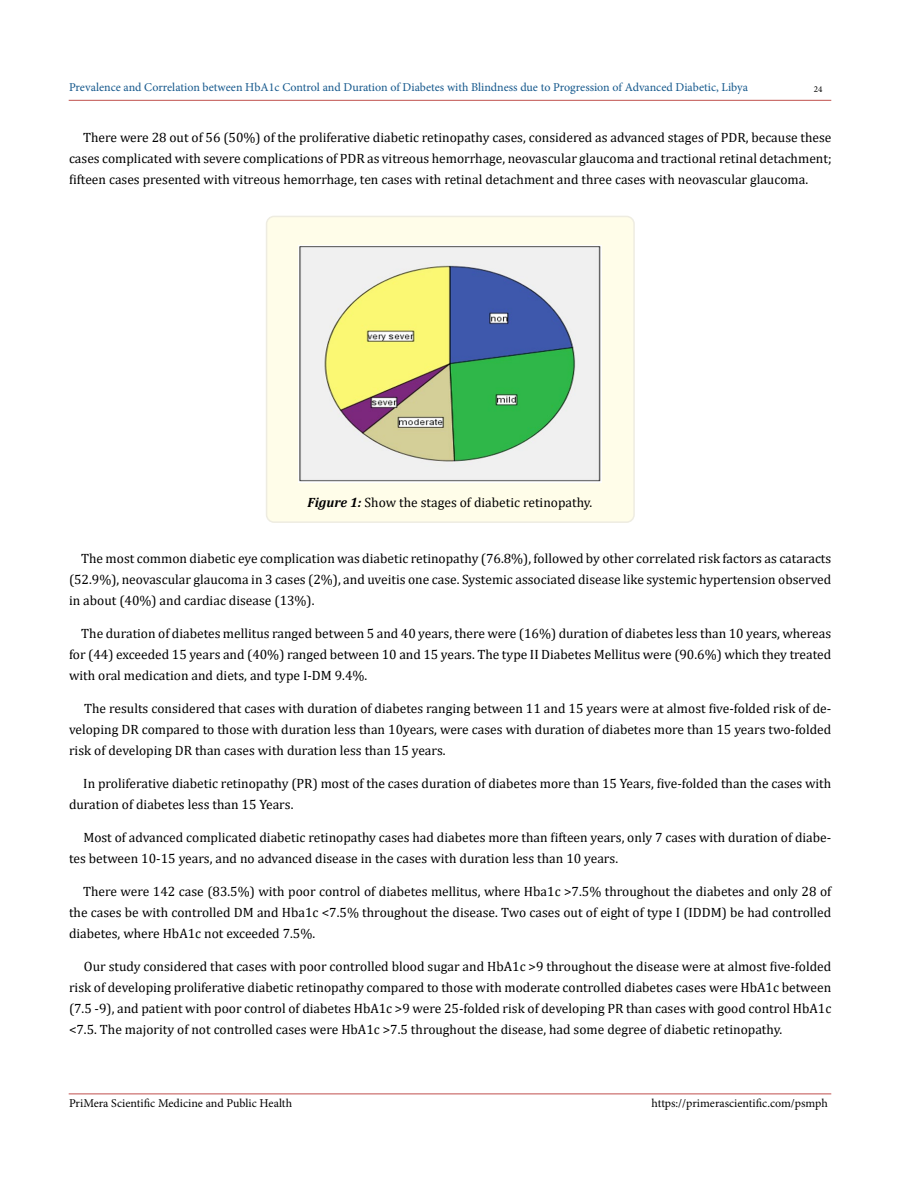
<style>
.page{position:relative;width:900px;height:1188px;background:#fff}
.page>*{position:absolute;margin:0;border:0;box-sizing:border-box;transform-origin:0 0}
.t1{font:13.5px/21px "Cambria";color:#000;text-align:justify}
.t2{font:12px "Minion Pro";color:#15588c}
.t3{font:12px "Minion Pro";color:#000}
.t4{font:9px "Minion Pro";color:#000}
.s1{font-weight:700;font-style:italic}
</style>
<div class="page">
<hr style="left:69px;top:100px;width:762px;height:1px;background:#c0504d">
<hr style="left:69px;top:1094px;width:762px;height:1px;background:#c0504d">
<div style="left:267px;top:216px;width:367px;height:306px;background:#fffde9;border-radius:8px"></div>
<div style="left:266px;top:216px;width:369px;height:307px;border:2px solid #eeece1;border-radius:8px"></div>
<img style="left:299px;top:246px;width:302px;height:237px">
<p class="t2" style="left:69px;top:79px;width:680px">Prevalence and Correlation between HbA1c Control and Duration of Diabetes with Blindness due to Progression of Advanced Diabetic, Libya</p>
<p class="t4" style="left:814px;top:83px;width:10px">24</p>
<p class="t1" style="left:69px;top:127px;width:764px;text-indent:14px">There were 28 out of 56 (50%) of the proliferative diabetic retinopathy cases, considered as advanced stages of PDR, because these cases complicated with severe complications of PDR as vitreous hemorrhage, neovascular glaucoma and tractional retinal detachment; fifteen cases presented with vitreous hemorrhage, ten cases with retinal detachment and three cases with neovascular glaucoma.</p>
<p class="t1" style="left:308px;top:492px;width:286px"><span class="s1">Figure 1:</span> Show the stages of diabetic retinopathy.</p>
<p class="t1" style="left:69px;top:547px;width:764px;text-indent:12px">The most common diabetic eye complication was diabetic retinopathy (76.8%), followed by other correlated risk factors as cataracts (52.9%), neovascular glaucoma in 3 cases (2%), and uveitis one case. Systemic associated disease like systemic hypertension observed in about (40%) and cardiac disease (13%).</p>
<p class="t1" style="left:69px;top:622px;width:764px;text-indent:12px">The duration of diabetes mellitus ranged between 5 and 40 years, there were (16%) duration of diabetes less than 10 years, whereas for (44) exceeded 15 years and (40%) ranged between 10 and 15 years. The type II Diabetes Mellitus were (90.6%) which they treated with oral medication and diets, and type I-DM 9.4%.</p>
<p class="t1" style="left:69px;top:697px;width:764px;text-indent:15px">The results considered that cases with duration of diabetes ranging between 11 and 15 years were at almost five-folded risk of de&shy;veloping DR compared to those with duration less than 10years, were cases with duration of diabetes more than 15 years two-folded risk of developing DR than cases with duration less than 15 years.</p>
<p class="t1" style="left:69px;top:772px;width:764px;text-indent:14px">In proliferative diabetic retinopathy (PR) most of the cases duration of diabetes more than 15 Years, five-folded than the cases with duration of diabetes less than 15 Years.</p>
<p class="t1" style="left:69px;top:826px;width:764px;text-indent:14px">Most of advanced complicated diabetic retinopathy cases had diabetes more than fifteen years, only 7 cases with duration of diabe&shy;tes between 10-15 years, and no advanced disease in the cases with duration less than 10 years.</p>
<p class="t1" style="left:69px;top:880px;width:764px;text-indent:14px">There were 142 case (83.5%) with poor control of diabetes mellitus, where Hba1c &gt;7.5% throughout the diabetes and only 28 of the cases be with controlled DM and Hba1c &lt;7.5% throughout the disease. Two cases out of eight of type I (IDDM) be had controlled diabetes, where HbA1c not exceeded 7.5%.</p>
<p class="t1" style="left:69px;top:955px;width:764px;text-indent:15px">Our study considered that cases with poor controlled blood sugar and HbA1c &gt;9 throughout the disease were at almost five-folded risk of developing proliferative diabetic retinopathy compared to those with moderate controlled diabetes cases were HbA1c between (7.5 -9), and patient with poor control of diabetes HbA1c &gt;9 were 25-folded risk of developing PR than cases with good control HbA1c &lt;7.5. The majority of not controlled cases were HbA1c &gt;7.5 throughout the disease, had some degree of diabetic retinopathy.</p>
<p class="t3" style="left:69px;top:1095px;width:225px">PriMera Scientific Medicine and Public Health</p>
<p class="t3" style="left:652px;top:1095px;width:178px">https://primerascientific.com/psmph</p>
</div>
